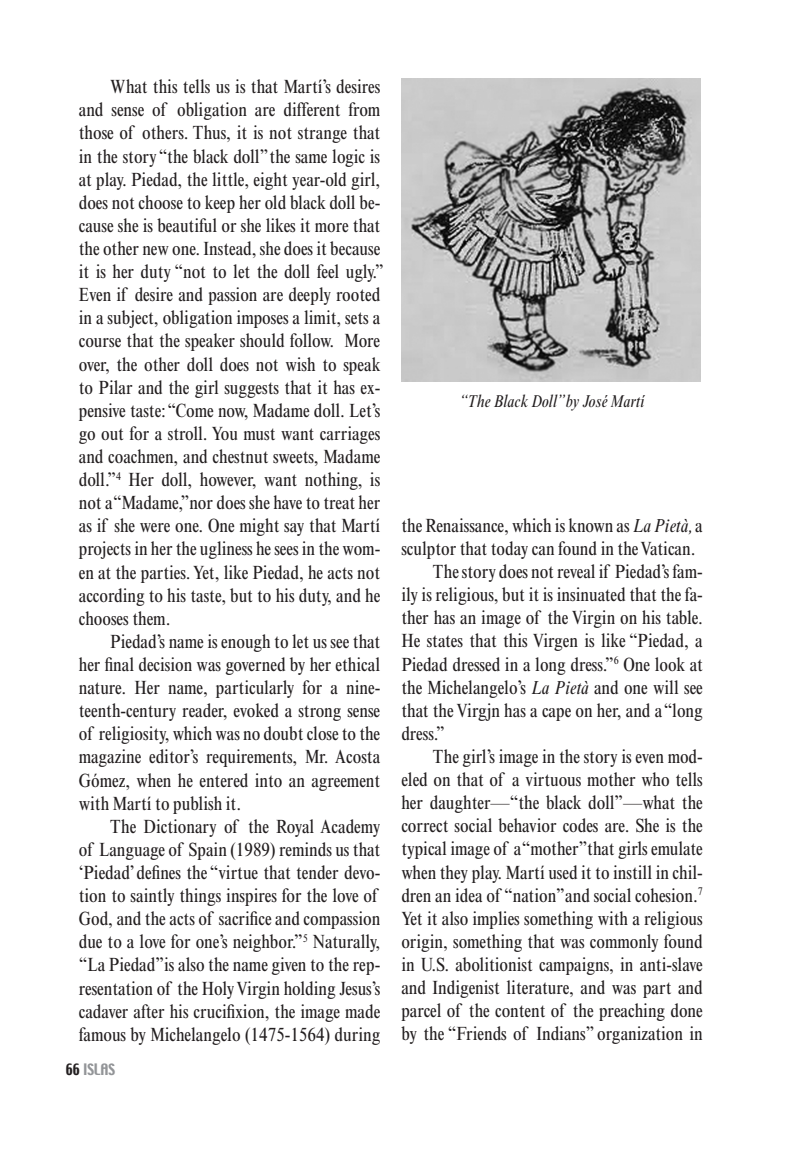
<style>
.page{position:relative;width:788px;height:1166px;background:#fff}
.page>*{position:absolute;margin:0;border:0;box-sizing:border-box;transform-origin:0 0}
.PárrafoArtículos{font:condensed 19.25px/23.1px "Times New Roman";letter-spacing:-.005em;color:#231f20}
.PieFoto{font:italic condensed 17.5px "Times New Roman";letter-spacing:-.005em;color:#231f20}
.t1{font:14px "Techno";letter-spacing:-.005em;color:#939598}
.s1{color:#231f20}
.s2{font-style:italic}
</style>
<div class="page">
<img style="left:401px;top:79px;width:299px;height:302px">
<p class="PárrafoArtículos" style="left:79px;top:75px;width:306px;text-indent:32px">What this tells us is that Martí’s desires and sense of obligation are different from those of others. Thus, it is not strange that in the story “the black doll” the same logic is at play. Piedad, the little, eight year-old girl, does not choose to keep her old black doll be&shy;cause she is beautiful or she likes it more that the other new one. Instead, she does it because it is her duty “not to let the doll feel ugly.” Even if desire and passion are deeply rooted in a subject, obligation imposes a limit, sets a course that the speaker should follow. More over, the other doll does not wish to speak to Pilar and the girl suggests that it has ex&shy;pensive taste: “Come now, Madame doll. Let’s go out for a stroll. You must want carriages and coachmen, and chestnut sweets, Madame doll.”<sup>4</sup> Her doll, however, want nothing, is not a “Madame,”nor does she have to treat her as if she were one. One might say that Martí projects in her the ugliness he sees in the wom&shy;en at the parties. Yet, like Piedad, he acts not according to his taste, but to his duty, and he chooses them.</p>
<p class="PárrafoArtículos" style="left:79px;top:630px;width:303px;text-align:justify;text-indent:32px">Piedad’s name is enough to let us see that her final decision was governed by her ethical nature. Her name, particularly for a nine&shy;teenth-century reader, evoked a strong sense of religiosity, which was no doubt close to the magazine editor’s requirements, Mr. Acosta Gómez, when he entered into an agreement with Martí to publish it.</p>
<p class="PárrafoArtículos" style="left:79px;top:814px;width:303px;text-indent:32px">The Dictionary of the Royal Academy of Language of Spain (1989) reminds us that ‘Piedad’ defines the “virtue that tender devo&shy;tion to saintly things inspires for the love of God, and the acts of sacrifice and compassion due to a love for one’s neighbor.”<sup>5</sup> Naturally, “La Piedad”is also the name given to the rep&shy;resentation of the Holy Virgin holding Jesus’s cadaver after his crucifixion, the image made famous by Michelangelo (1475-1564) during</p>
<p class="t1" style="left:66px;top:1059px;width:51px"><span class="s1">66</span> ISLAS</p>
<p class="PieFoto" style="left:459px;top:391px;width:186px">“The Black Doll” by José Martí</p>
<p class="PárrafoArtículos" style="left:401px;top:514px;width:303px">the Renaissance, which is known as <span class="s2">La Pietà,</span> a sculptor that today can found in the Vatican.</p>
<p class="PárrafoArtículos" style="left:401px;top:560px;width:303px;text-align:justify;text-indent:32px">The story does not reveal if Piedad’s fam&shy;ily is religious, but it is insinuated that the fa&shy;ther has an image of the Virgin on his table.<br>He states that this Virgen is like “Piedad, a Piedad dressed in a long dress.”<sup>6</sup> One look at the Michelangelo’s <span class="s2">La Pietà</span> and one will see that the Virgjn has a cape on her, and a “long dress.”</p>
<p class="PárrafoArtículos" style="left:401px;top:745px;width:303px;text-align:justify;text-indent:32px">The girl’s image in the story is even mod&shy;eled on that of a virtuous mother who tells her daughter—“the black doll”—what the correct social behavior codes are. She is the typical image of a “mother”that girls emulate when they play. Martí used it to instill in chil&shy;dren an idea of “nation”and social cohesion.<sup>7<br></sup>Yet it also implies something with a religious origin, something that was commonly found in U.S. abolitionist campaigns, in anti-slave and Indigenist literature, and was part and parcel of the content of the preaching done by the “Friends of Indians” organization in</p>
</div>
